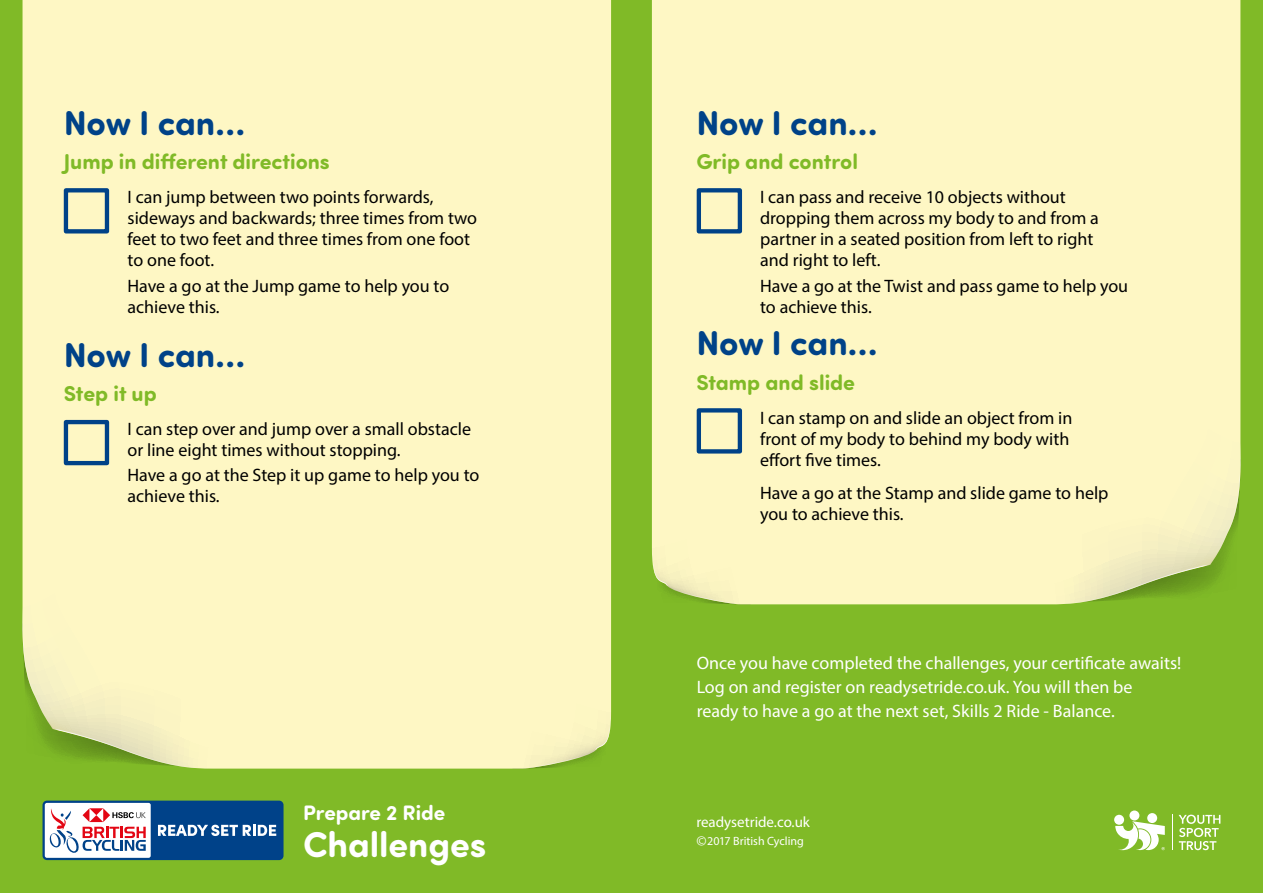
<style>
.page{position:relative;width:1263px;height:893px;background:#80ba27}
.page>*{position:absolute;margin:0;border:0;box-sizing:border-box;transform-origin:0 0}
.t1{font:700 36px "Sofia Pro Soft";color:#fff}
.t2{font:700 34.5px "Sofia Pro Soft";letter-spacing:-.005em;color:#004288}
.t3{font:700 21.6px "Sofia Pro Soft";color:#80ba27}
.t4{font:700 21px "Sofia Pro Soft";color:#fff}
.t5{font:18px/21px "Myriad Pro";color:#000}
.t6{font:18px/24px "Myriad Pro";color:#fff}
.t7{font:15px "Myriad Pro";color:#fff}
.t8{font:12px "Myriad Pro";color:#fff}
.s1{font-size:15px}
</style>
<div class="page">
<div style="left:1114px;top:815px;width:10px;height:10px;background:#fff;border-radius:50%"></div>
<div style="left:1147px;top:813px;width:10px;height:10px;background:#fff;border-radius:50%"></div>
<div style="left:1129px;top:810px;width:10px;height:10px;background:#fff;border-radius:50%"></div>
<svg style="left:1178px;top:815px;width:42px;height:35px"></svg>
<hr style="left:1172px;top:815px;width:1px;height:35px;background:#fff">
<svg style="left:1115px;top:821px;width:50px;height:29px"></svg>
<svg style="left:43px;top:801px;width:240px;height:59px;background:#6783ad"></svg>
<div style="left:652px;top:0;width:589px;height:604px;background:#fef7c4"></div>
<svg style="left:652px;top:531px;width:99px;height:73px;background:#ececaf"></svg>
<svg style="left:1048px;top:442px;width:192px;height:162px;background:#e5e8ab"></svg>
<div style="left:22px;top:0;width:589px;height:769px;background:#fef7c4"></div>
<svg style="left:512px;top:696px;width:99px;height:73px;background:#eaecae"></svg>
<svg style="left:22px;top:606px;width:193px;height:163px;background:#e5e8aa"></svg>
<div style="left:697px;top:408px;width:45px;height:46px;border:4px solid #004288"></div>
<div style="left:697px;top:188px;width:45px;height:45px;border:4px solid #004288"></div>
<div style="left:64px;top:188px;width:45px;height:45px;border:4px solid #004288"></div>
<div style="left:64px;top:420px;width:45px;height:45px;border:4px solid #004288"></div>
<h2 class="t2" style="left:64px;top:98px;width:183px">Now I can…</h2>
<p class="t3" style="left:64px;top:146px;width:268px">Jump in different directions</p>
<p class="t5" style="left:128px;top:186px;width:351px">I can jump between two points forwards, sideways and backwards; three times from two feet to two feet and three times from one foot to one foot.</p>
<p class="t5" style="left:128px;top:275px;width:323px">Have a go at the Jump game to help you to achieve this.</p>
<h2 class="t2" style="left:64px;top:329px;width:183px">Now I can…</h2>
<p class="t3" style="left:64px;top:378px;width:94px">Step it up</p>
<p class="t5" style="left:128px;top:418px;width:345px">I can step over and jump over a small obstacle or line eight times without stopping.</p>
<p class="t5" style="left:128px;top:464px;width:353px">Have a go at the Step it up game to help you to achieve this.</p>
<p class="t4" style="left:303px;top:797px;width:144px">Prepare 2 Ride</p>
<h1 class="t1" style="left:303px;top:818px;width:185px">Challenges</h1>
<h2 class="t2" style="left:696px;top:98px;width:183px">Now I can…</h2>
<p class="t3" style="left:696px;top:146px;width:163px">Grip and control</p>
<p class="t5" style="left:760px;top:186px;width:340px">I can pass and receive 10 objects without dropping them across my body to and from a partner in a seated position from left to right and right to left.</p>
<p class="t5" style="left:760px;top:275px;width:370px">Have a go at the Twist and pass game to help you to achieve this.</p>
<h2 class="t2" style="left:696px;top:318px;width:183px">Now I can…</h2>
<p class="t3" style="left:696px;top:366px;width:160px">Stamp and slide</p>
<p class="t5" style="left:760px;top:407px;width:314px">I can stamp on and slide an object from in front of my body to behind my body with effort five times.</p>
<p class="t5" style="left:760px;top:482px;width:350px">Have a go at the Stamp and slide game to help you to achieve this.</p>
<p class="t6" style="left:697px;top:650px;width:486px">Once you have completed the challenges, your certificate awaits!<br>Log on and register on readysetride.co.uk. You will then be<br>ready to have a go at the next set, Skills 2 Ride - Balance.</p>
<p class="t7" style="left:696px;top:812px;width:115px">readysetride.co.uk</p>
<p class="t8" style="left:696px;top:833px;width:109px"><span class="s1">©</span>2017 British Cycling</p>
</div>
